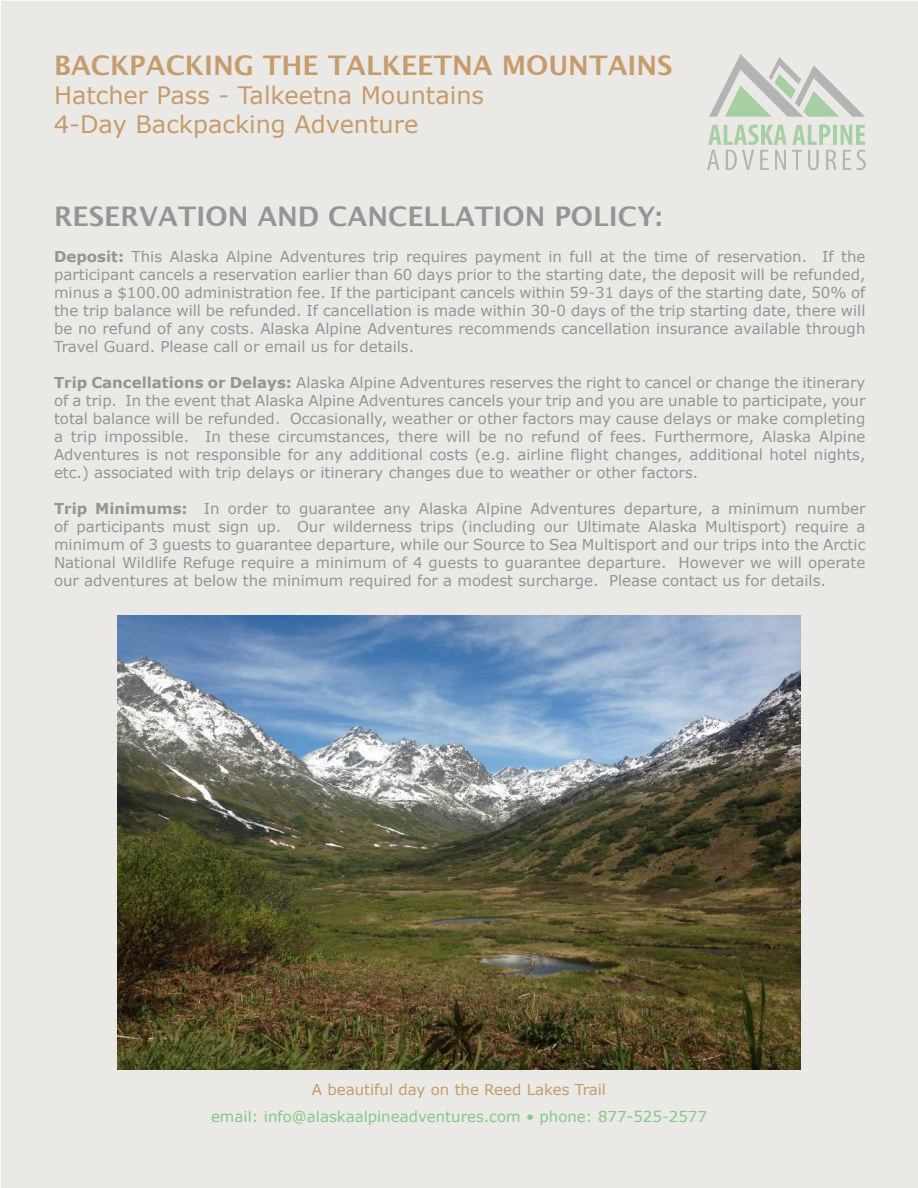
<style>
.page{position:relative;width:918px;height:1188px;background:#fff}
.page>*{position:absolute;margin:0;border:0;box-sizing:border-box;transform-origin:0 0}
.t1{font:700 27px "Lucida Grande";color:#959595}
.t2{font:700 27px "Lucida Grande";color:#c69c6d}
.t3{font:24px/28.8px "Verdana";color:#c69c6d}
.t4{font:15px/18px "Verdana";color:#959595;text-align:justify}
.t5{font:15px "Verdana";color:#87c888}
.t6{font:15px "Verdana";color:#c69c6d}
.s1{font-weight:700}
</style>
<div class="page">
<div style="left:1px;top:1px;width:917px;height:1187px;background:#eae9e5"></div>
<img style="left:707px;top:54px;width:158px;height:116px">
<img style="left:117px;top:616px;width:684px;height:454px">
<h1 class="t2" style="left:54px;top:44px;width:620px">BACKPACKING THE TALKEETNA MOUNTAINS</h1>
<h2 class="t3" style="left:54px;top:81px;width:432px">Hatcher Pass - Talkeetna Mountains<br>4-Day Backpacking Adventure</h2>
<h1 class="t1" style="left:54px;top:195px;width:610px">RESERVATION AND CANCELLATION POLICY:</h1>
<p class="t4" style="left:54px;top:248px;width:813px"><span class="s1">Deposit:</span> This Alaska Alpine Adventures trip requires payment in full at the time of reservation. If the participant cancels a reservation earlier than 60 days prior to the starting date, the deposit will be refunded, minus a $100.00 administration fee. If the participant cancels within 59-31 days of the starting date, 50% of the trip balance will be refunded. If cancellation is made within 30-0 days of the trip starting date, there will be no refund of any costs. Alaska Alpine Adventures recommends cancellation insurance available through Travel Guard. Please call or email us for details.</p>
<p class="t4" style="left:54px;top:374px;width:813px"><span class="s1">Trip Cancellations or Delays:</span> Alaska Alpine Adventures reserves the right to cancel or change the itinerary of a trip. In the event that Alaska Alpine Adventures cancels your trip and you are unable to participate, your total balance will be refunded. Occasionally, weather or other factors may cause delays or make completing a trip impossible. In these circumstances, there will be no refund of fees. Furthermore, Alaska Alpine Adventures is not responsible for any additional costs (e.g. airline flight changes, additional hotel nights, etc.) associated with trip delays or itinerary changes due to weather or other factors.</p>
<p class="t4" style="left:54px;top:500px;width:813px"><span class="s1">Trip Minimums:</span> In order to guarantee any Alaska Alpine Adventures departure, a minimum number of participants must sign up. Our wilderness trips (including our Ultimate Alaska Multisport) require a minimum of 3 guests to guarantee departure, while our Source to Sea Multisport and our trips into the Arctic National Wildlife Refuge require a minimum of 4 guests to guarantee departure. However we will operate our adventures at below the minimum required for a modest surcharge. Please contact us for details.</p>
<p class="t6" style="left:312px;top:1080px;width:296px">A beautiful day on the Reed Lakes Trail</p>
<p class="t5" style="left:211px;top:1107px;width:497px">email: info@alaskaalpineadventures.com • phone: 877-525-2577</p>
</div>
